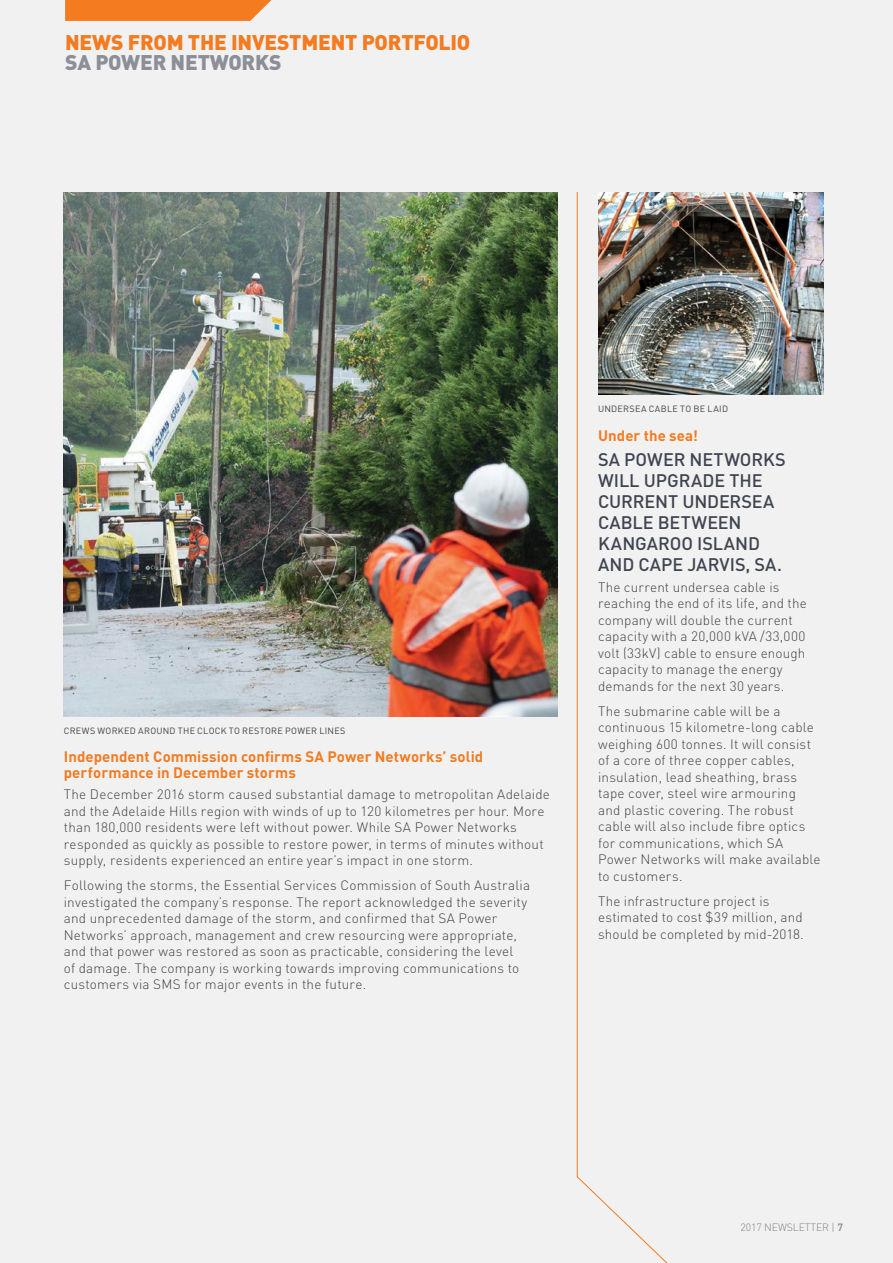
<style>
.page{position:relative;width:893px;height:1263px;background:#f1f1f2}
.page>*{position:absolute;margin:0;border:0;box-sizing:border-box;transform-origin:0 0}
.t1{font:900 21px "DIN";letter-spacing:-.01em;color:#f47b20}
.t2{font:900 21px "DIN";letter-spacing:-.01em;color:#8c8f98}
.t3{font:500 18px/21px "DIN";color:#3f454f}
.t4{font:700 15px/16.5px "DIN";letter-spacing:.005em;color:#f47b20}
.t5{font:300 13.5px/16.5px "DIN";letter-spacing:.015em;color:#414042}
.t6{font:300 10.5px "DIN";letter-spacing:-.01em;color:#808285}
.t7{font:9px "DIN";letter-spacing:.03em;color:#414042}
.s1{font-weight:500}
</style>
<div class="page">
<svg style="left:65px;top:0;width:206px;height:21px"></svg>
<img style="left:64px;top:192px;width:493px;height:525px">
<svg style="left:576px;top:192px;width:248px;height:1071px"></svg>
<h1 class="t1" style="left:65px;top:29px;width:407px">NEWS FROM THE INVESTMENT PORTFOLIO</h1>
<h1 class="t2" style="left:65px;top:48px;width:218px">SA POWER NETWORKS</h1>
<p class="t7" style="left:64px;top:725px;width:283px">CREWS WORKED AROUND THE CLOCK TO RESTORE POWER LINES</p>
<p class="t4" style="left:64px;top:747px;width:421px">Independent Commission confirms SA Power Networks’ solid performance in December storms</p>
<p class="t5" style="left:64px;top:786px;width:488px">The December 2016 storm caused substantial damage to metropolitan Adelaide and the Adelaide Hills region with winds of up to 120 kilometres per hour. More than 180,000 residents were left without power. While SA Power Networks responded as quickly as possible to restore power, in terms of minutes without supply, residents experienced an entire year’s impact in one storm.</p>
<p class="t5" style="left:64px;top:877px;width:468px">Following the storms, the Essential Services Commission of South Australia investigated the company’s response. The report acknowledged the severity and unprecedented damage of the storm, and confirmed that SA Power Networks’ approach, management and crew resourcing were appropriate, and that power was restored as soon as practicable, considering the level<br>of damage. The company is working towards improving communications to customers via SMS for major events in the future.</p>
<p class="t7" style="left:598px;top:403px;width:131px">UNDERSEA CABLE TO BE LAID</p>
<p class="t4" style="left:598px;top:426px;width:101px">Under the sea!</p>
<h2 class="t3" style="left:598px;top:448px;width:189px">SA POWER NETWORKS<br>WILL UPGRADE THE<br>CURRENT UNDERSEA<br>CABLE BETWEEN<br>KANGAROO ISLAND<br>AND CAPE JARVIS, SA.</h2>
<p class="t5" style="left:598px;top:578px;width:210px">The current undersea cable is reaching the end of its life, and the company will double the current capacity with a 20,000 kVA /33,000 volt (33kV) cable to ensure enough capacity to manage the energy demands for the next 30 years.</p>
<p class="t5" style="left:598px;top:702px;width:224px">The submarine cable will be a continuous 15 kilometre-long cable weighing 600 tonnes. It will consist of a core of three copper cables, insulation, lead sheathing, brass tape cover, steel wire armouring and plastic covering. The robust cable will also include fibre optics for communications, which SA<br>Power Networks will make available to customers.</p>
<p class="t5" style="left:598px;top:892px;width:207px">The infrastructure project is estimated to cost $39 million, and should be completed by mid-2018.</p>
<p class="t6" style="left:740px;top:1221px;width:104px">2017 NEWSLETTER | <span class="s1">7</span></p>
</div>
